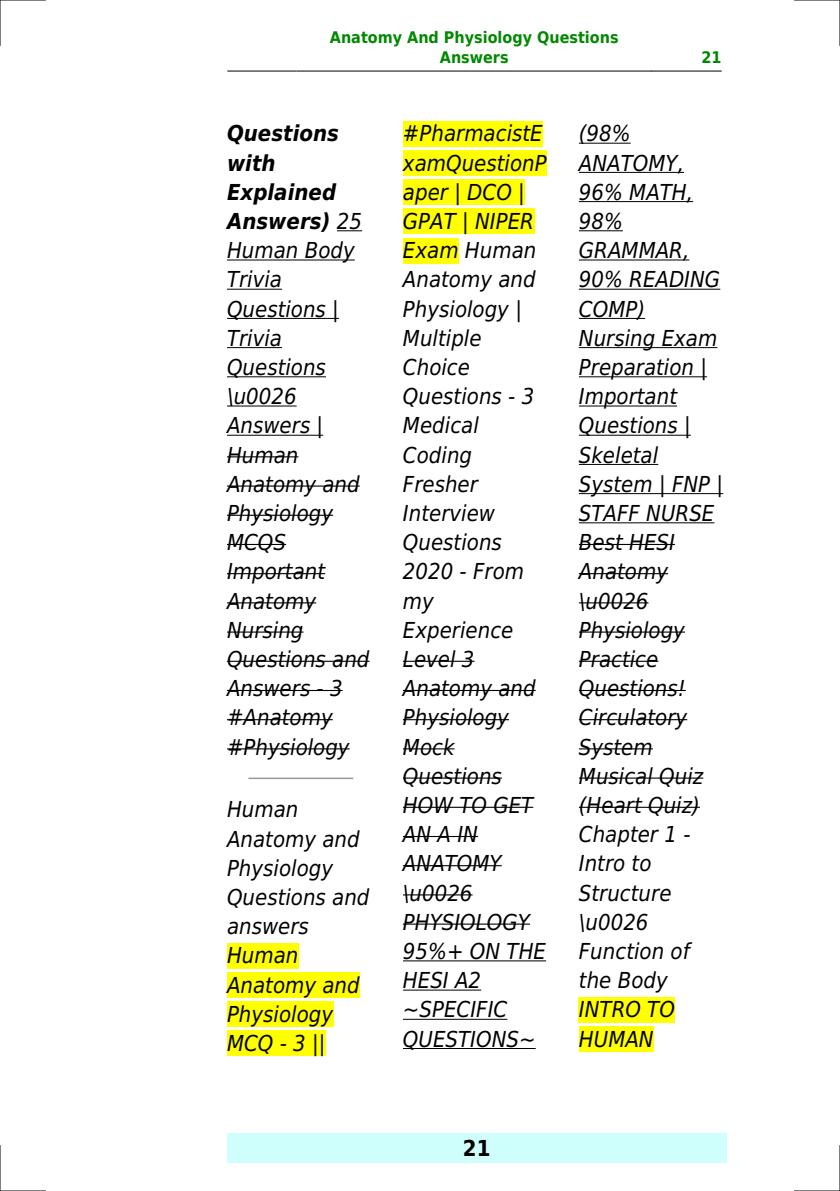
<style>
.page{position:relative;width:840px;height:1191px;background:#fff}
.page>*{position:absolute;margin:0;border:0;box-sizing:border-box;transform-origin:0 0}
.t1{font:italic 22px/29.2px "DejaVu Sans Condensed";color:#000}
.t2{font:700 22px "DejaVu Sans Condensed";color:#000}
.t3{font:700 16px/19.2px "DejaVu Sans Condensed";color:#080;text-align:center}
.s1{font-weight:700}
</style>
<div class="page">
<hr style="left:227px;top:71px;width:69px;height:1px;background:#000">
<hr style="left:297px;top:71px;width:354px;height:1px;background:#000">
<hr style="left:651px;top:71px;width:69px;height:1px;background:#000">
<div style="left:227px;top:1133px;width:499px;height:29px;background:#cffffc"></div>
<svg style="left:337px;top:230px;width:25px;height:1px"></svg>
<hr style="left:227px;top:259px;width:127px;height:1px;background:#000">
<hr style="left:227px;top:289px;width:55px;height:1px;background:#000">
<hr style="left:227px;top:318px;width:112px;height:1px;background:#000">
<hr style="left:227px;top:347px;width:55px;height:1px;background:#000">
<hr style="left:227px;top:376px;width:99px;height:1px;background:#000">
<hr style="left:227px;top:405px;width:69px;height:1px;background:#000">
<hr style="left:227px;top:435px;width:96px;height:1px;background:#000">
<hr style="left:227px;top:456px;width:71px;height:1px;background:#000">
<hr style="left:227px;top:485px;width:132px;height:1px;background:#000">
<hr style="left:227px;top:515px;width:106px;height:1px;background:#000">
<hr style="left:227px;top:544px;width:59px;height:1px;background:#000">
<hr style="left:227px;top:573px;width:98px;height:1px;background:#000">
<hr style="left:227px;top:602px;width:89px;height:1px;background:#000">
<hr style="left:227px;top:631px;width:76px;height:1px;background:#000">
<hr style="left:227px;top:660px;width:142px;height:2px;background:#000">
<hr style="left:227px;top:690px;width:115px;height:1px;background:#000">
<hr style="left:227px;top:719px;width:105px;height:1px;background:#000">
<hr style="left:227px;top:748px;width:122px;height:1px;background:#000">
<hr style="left:249px;top:777px;width:103px;height:2px;background:#999">
<div style="left:227px;top:943px;width:71px;height:25px;background:#ff0"></div>
<div style="left:227px;top:972px;width:132px;height:25px;background:#ff0"></div>
<div style="left:227px;top:1001px;width:106px;height:26px;background:#ff0"></div>
<div style="left:227px;top:1030px;width:98px;height:26px;background:#ff0"></div>
<div style="left:403px;top:121px;width:139px;height:25px;background:#ff0"></div>
<div style="left:403px;top:150px;width:143px;height:26px;background:#ff0"></div>
<div style="left:403px;top:179px;width:121px;height:26px;background:#ff0"></div>
<div style="left:403px;top:208px;width:130px;height:26px;background:#ff0"></div>
<div style="left:403px;top:238px;width:55px;height:25px;background:#ff0"></div>
<hr style="left:403px;top:660px;width:71px;height:2px;background:#000">
<hr style="left:403px;top:690px;width:132px;height:1px;background:#000">
<hr style="left:403px;top:719px;width:105px;height:1px;background:#000">
<hr style="left:403px;top:748px;width:51px;height:1px;background:#000">
<hr style="left:403px;top:777px;width:98px;height:1px;background:#000">
<hr style="left:403px;top:806px;width:130px;height:2px;background:#000">
<hr style="left:403px;top:836px;width:75px;height:1px;background:#000">
<hr style="left:403px;top:865px;width:98px;height:1px;background:#000">
<hr style="left:403px;top:894px;width:69px;height:1px;background:#000">
<hr style="left:403px;top:923px;width:126px;height:1px;background:#000">
<hr style="left:403px;top:960px;width:143px;height:1px;background:#000">
<hr style="left:403px;top:989px;width:78px;height:1px;background:#000">
<hr style="left:403px;top:1018px;width:104px;height:1px;background:#000">
<hr style="left:403px;top:1048px;width:132px;height:1px;background:#000">
<hr style="left:578px;top:143px;width:52px;height:1px;background:#000">
<hr style="left:578px;top:172px;width:105px;height:1px;background:#000">
<hr style="left:578px;top:201px;width:114px;height:1px;background:#000">
<hr style="left:578px;top:230px;width:44px;height:1px;background:#000">
<hr style="left:578px;top:259px;width:111px;height:1px;background:#000">
<hr style="left:578px;top:289px;width:142px;height:1px;background:#000">
<hr style="left:578px;top:318px;width:66px;height:1px;background:#000">
<hr style="left:578px;top:347px;width:139px;height:1px;background:#000">
<hr style="left:578px;top:376px;width:128px;height:1px;background:#000">
<hr style="left:578px;top:405px;width:98px;height:1px;background:#000">
<hr style="left:578px;top:435px;width:112px;height:1px;background:#000">
<hr style="left:578px;top:464px;width:80px;height:1px;background:#000">
<hr style="left:578px;top:493px;width:144px;height:1px;background:#000">
<hr style="left:578px;top:522px;width:136px;height:1px;background:#000">
<hr style="left:578px;top:544px;width:96px;height:1px;background:#000">
<hr style="left:578px;top:573px;width:89px;height:1px;background:#000">
<hr style="left:578px;top:602px;width:70px;height:1px;background:#000">
<hr style="left:578px;top:631px;width:106px;height:1px;background:#000">
<hr style="left:578px;top:660px;width:80px;height:2px;background:#000">
<hr style="left:578px;top:690px;width:107px;height:1px;background:#000">
<hr style="left:578px;top:719px;width:108px;height:1px;background:#000">
<hr style="left:578px;top:748px;width:74px;height:1px;background:#000">
<hr style="left:578px;top:777px;width:125px;height:1px;background:#000">
<hr style="left:578px;top:806px;width:121px;height:2px;background:#000">
<div style="left:578px;top:997px;width:96px;height:25px;background:#ff0"></div>
<div style="left:578px;top:1026px;width:75px;height:25px;background:#ff0"></div>
<hr style="left:0;top:0;width:45px;height:1px;background:#000">
<hr style="left:794px;top:0;width:45px;height:1px;background:#000">
<hr style="left:0;top:1190px;width:45px;height:1px;background:#000">
<hr style="left:794px;top:1190px;width:45px;height:1px;background:#000">
<hr style="left:0;top:0;width:1px;height:45px;background:#000">
<hr style="left:0;top:1145px;width:1px;height:46px;background:#000">
<hr style="left:839px;top:0;width:1px;height:45px;background:#000">
<hr style="left:839px;top:1145px;width:1px;height:46px;background:#000">
<p class="t3" style="left:330px;top:28px;width:290px">Anatomy And Physiology Questions<br>Answers</p>
<p class="t3" style="left:701px;top:48px;width:22px">21</p>
<p class="t1" style="left:227px;top:119px;width:144px"><span class="s1">Questions with<br>Explained<br>Answers)</span> 25<br>Human Body<br>Trivia<br>Questions |<br>Trivia<br>Questions \u0026<br>Answers |<br>Human<br>Anatomy and<br>Physiology<br>MCQS<br>Important<br>Anatomy<br>Nursing<br>Questions and<br>Answers - 3 #Anatomy #Physiology</p>
<p class="t1" style="left:227px;top:795px;width:144px">Human<br>Anatomy and<br>Physiology<br>Questions and answers<br>Human<br>Anatomy and<br>Physiology<br>MCQ - 3 ||</p>
<p class="t1" style="left:403px;top:119px;width:145px">#PharmacistE xamQuestionP aper | DCO |<br>GPAT | NIPER<br>Exam Human<br>Anatomy and<br>Physiology |<br>Multiple<br>Choice<br>Questions - 3<br>Medical<br>Coding<br>Fresher<br>Interview<br>Questions<br>2020 - From my<br>Experience<br>Level 3<br>Anatomy and<br>Physiology<br>Mock<br>Questions<br>HOW TO GET<br>AN A IN<br>ANATOMY \u0026<br>PHYSIOLOGY<br>95%+ ON THE<br>HESI A2 ~SPECIFIC<br>QUESTIONS~</p>
<p class="t1" style="left:578px;top:119px;width:146px">(98%<br>ANATOMY,<br>96% MATH,<br>98%<br>GRAMMAR,<br>90% READING<br>COMP)<br>Nursing Exam<br>Preparation |<br>Important<br>Questions |<br>Skeletal<br>System | FNP |<br>STAFF NURSE<br>Best HESI<br>Anatomy \u0026<br>Physiology<br>Practice<br>Questions!<br>Circulatory<br>System<br>Musical Quiz (Heart Quiz)<br>Chapter 1 -<br>Intro to<br>Structure \u0026<br>Function of the Body<br>INTRO TO<br>HUMAN</p>
<p class="t2" style="left:462px;top:1135px;width:29px">21</p>
</div>
